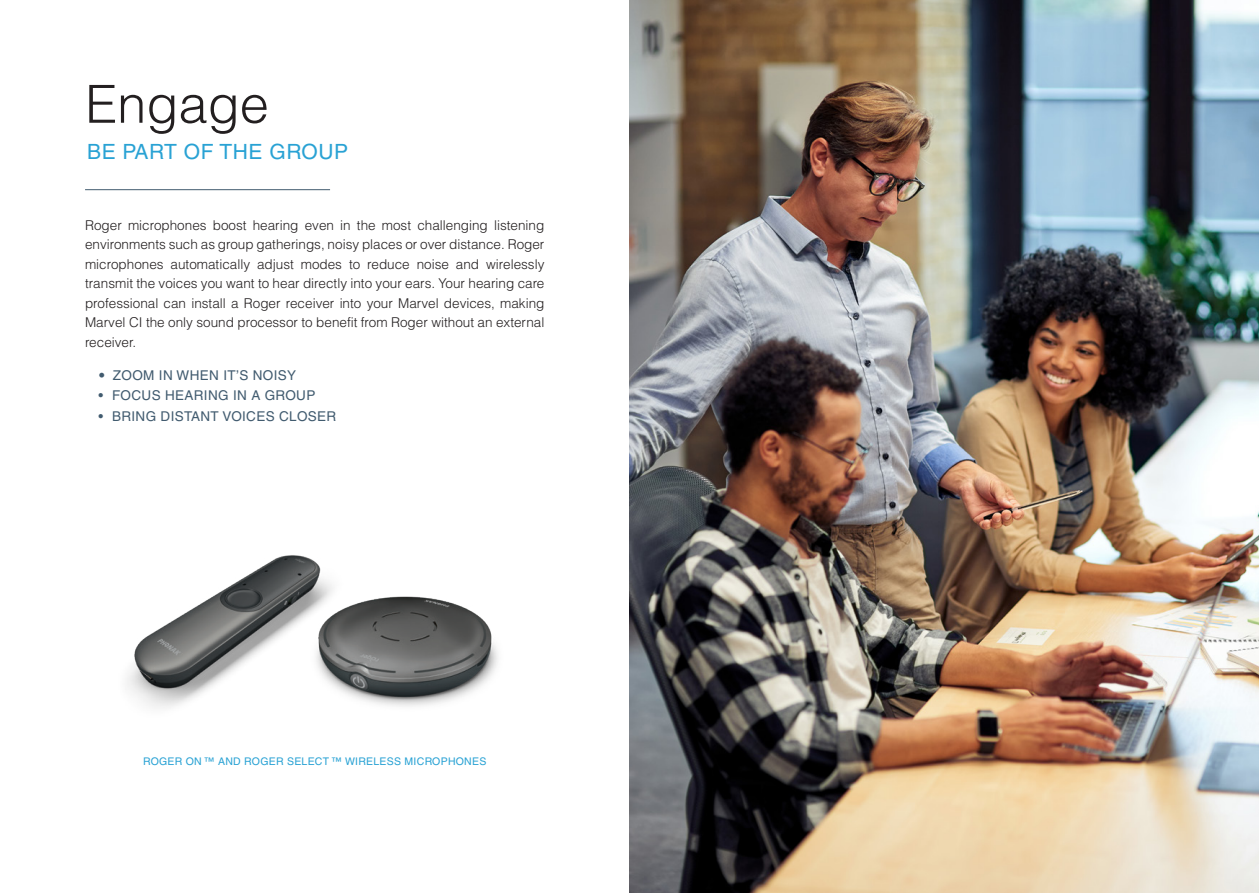
<style>
.page{position:relative;width:1259px;height:893px;background:#fff}
.page>*{position:absolute;margin:0;border:0;box-sizing:border-box;transform-origin:0 0}
.t1{font:300 52.5px "Helvetica LT Pro";color:#231f20}
.t2{font:21px "Helvetica LT Pro";letter-spacing:.025em;color:#29a2d4}
.t3{font:300 13.5px/19.5px "Helvetica LT Pro";color:#231f20;text-align:justify}
.t4{font:13.5px "Helvetica LT Pro";letter-spacing:.025em;color:#415b6f}
.t5{font:10.5px "Helvetica LT Pro";letter-spacing:.025em;color:#29a2d4}
.s1{font-weight:300}
</style>
<div class="page">
<img style="left:629px;top:0;width:630px;height:893px">
<hr style="left:85px;top:189px;width:245px;height:1px;background:#415b6f">
<img style="left:127px;top:571px;width:128px;height:137px">
<img style="left:255px;top:555px;width:243px;height:152px">
<p class="t1" style="left:85px;top:71px;width:185px">Engage</p>
<p class="t2" style="left:87px;top:140px;width:262px">BE PART OF THE GROUP</p>
<p class="t3" style="left:85px;top:215px;width:461px">Roger microphones boost hearing even in the most challenging listening environments such as group gatherings, noisy places or over distance. Roger microphones automatically adjust modes to reduce noise and wirelessly transmit the voices you want to hear directly into your ears. Your hearing care professional can install a Roger receiver into your Marvel devices, making Marvel CI the only sound processor to benefit from Roger without an external receiver.</p>
<p class="t4" style="left:99px;top:367px;width:199px"><span class="s1">•</span> ZOOM IN WHEN IT’S NOISY</p>
<p class="t4" style="left:99px;top:388px;width:218px">• FOCUS HEARING IN A GROUP</p>
<p class="t4" style="left:99px;top:409px;width:239px">• BRING DISTANT VOICES CLOSER</p>
<p class="t5" style="left:143px;top:756px;width:345px">ROGER ON ™ AND ROGER SELECT ™ WIRELESS MICROPHONES</p>
</div>
